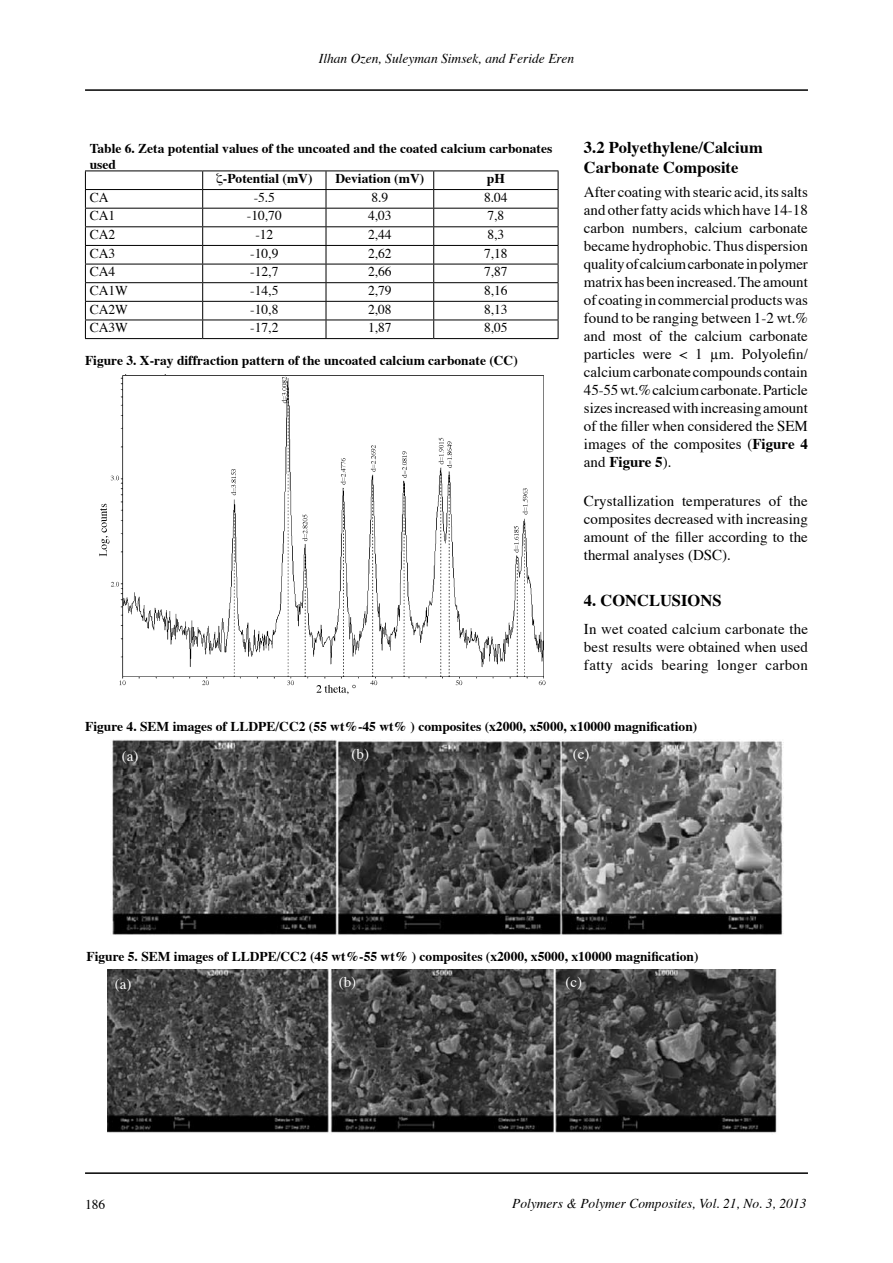
<style>
.page{position:relative;width:893px;height:1263px;background:#fff}
.page>*{position:absolute;margin:0;border:0;box-sizing:border-box;transform-origin:0 0}
.t1{font:700 16.5px/19.8px "Times";color:#000}
.t2{font:15px/18px "Times";color:#000;text-align:justify}
.t3{font:15px "Times";color:#fff}
.t4{font:700 13.5px/16.2px "Times";color:#000}
.t5{font:13.5px "Times";color:#000}
.t6{font:italic 13.5px "Times";color:#000}
.s1{font-family:"Times New Roman"}
.s2{font-weight:700}
</style>
<div class="page">
<hr style="left:85px;top:1172px;width:723px;height:2px;background:#000">
<hr style="left:85px;top:89px;width:723px;height:2px;background:#000">
<hr style="left:85px;top:171px;width:118px;height:1px;background:#000">
<hr style="left:203px;top:171px;width:123px;height:1px;background:#000">
<hr style="left:326px;top:171px;width:108px;height:1px;background:#000">
<hr style="left:434px;top:171px;width:124px;height:1px;background:#000">
<hr style="left:85px;top:189px;width:118px;height:1px;background:#000">
<hr style="left:203px;top:189px;width:123px;height:1px;background:#000">
<hr style="left:326px;top:189px;width:108px;height:1px;background:#000">
<hr style="left:434px;top:189px;width:124px;height:1px;background:#000">
<hr style="left:85px;top:208px;width:118px;height:1px;background:#000">
<hr style="left:203px;top:208px;width:123px;height:1px;background:#000">
<hr style="left:326px;top:208px;width:108px;height:1px;background:#000">
<hr style="left:434px;top:208px;width:124px;height:1px;background:#000">
<hr style="left:85px;top:226px;width:118px;height:1px;background:#000">
<hr style="left:203px;top:226px;width:123px;height:1px;background:#000">
<hr style="left:326px;top:226px;width:108px;height:1px;background:#000">
<hr style="left:434px;top:226px;width:124px;height:1px;background:#000">
<hr style="left:85px;top:245px;width:118px;height:1px;background:#000">
<hr style="left:203px;top:245px;width:123px;height:1px;background:#000">
<hr style="left:326px;top:245px;width:108px;height:1px;background:#000">
<hr style="left:434px;top:245px;width:124px;height:1px;background:#000">
<hr style="left:85px;top:264px;width:118px;height:1px;background:#000">
<hr style="left:203px;top:264px;width:123px;height:1px;background:#000">
<hr style="left:326px;top:264px;width:108px;height:1px;background:#000">
<hr style="left:434px;top:264px;width:124px;height:1px;background:#000">
<hr style="left:85px;top:282px;width:118px;height:1px;background:#000">
<hr style="left:203px;top:282px;width:123px;height:1px;background:#000">
<hr style="left:326px;top:282px;width:108px;height:1px;background:#000">
<hr style="left:434px;top:282px;width:124px;height:1px;background:#000">
<hr style="left:85px;top:301px;width:118px;height:1px;background:#000">
<hr style="left:203px;top:301px;width:123px;height:1px;background:#000">
<hr style="left:326px;top:301px;width:108px;height:1px;background:#000">
<hr style="left:434px;top:301px;width:124px;height:1px;background:#000">
<hr style="left:85px;top:320px;width:118px;height:1px;background:#000">
<svg style="left:85px;top:171px;width:1px;height:167px"></svg>
<hr style="left:203px;top:320px;width:123px;height:1px;background:#000">
<svg style="left:202px;top:171px;width:1px;height:167px"></svg>
<hr style="left:326px;top:320px;width:108px;height:1px;background:#000">
<svg style="left:326px;top:171px;width:1px;height:167px"></svg>
<hr style="left:434px;top:320px;width:124px;height:1px;background:#000">
<svg style="left:433px;top:171px;width:1px;height:167px"></svg>
<svg style="left:558px;top:171px;width:1px;height:167px"></svg>
<hr style="left:85px;top:338px;width:118px;height:1px;background:#000">
<hr style="left:203px;top:338px;width:123px;height:1px;background:#000">
<hr style="left:326px;top:338px;width:108px;height:1px;background:#000">
<hr style="left:434px;top:338px;width:124px;height:1px;background:#000">
<img style="left:112px;top:740px;width:672px;height:195px">
<img style="left:107px;top:970px;width:670px;height:163px">
<img style="left:99px;top:374px;width:447px;height:321px">
<p class="t6" style="left:319px;top:50px;width:257px">Ilhan Ozen, Suleyman Simsek, and Feride Eren</p>
<p class="t4" style="left:90px;top:140px;width:464px">Table 6. Zeta potential values of the uncoated and the coated calcium carbonates used</p>
<p class="t4" style="left:223px;top:171px;width:91px">-Potential (mV)</p>
<p class="t4" style="left:335px;top:171px;width:90px">Deviation (mV)</p>
<p class="t4" style="left:487px;top:171px;width:20px">pH</p>
<p class="t5" style="left:90px;top:189px;width:20px">CA</p>
<p class="t5" style="left:254px;top:189px;width:23px">-5.5</p>
<p class="t5" style="left:371px;top:189px;width:18px">8.9</p>
<p class="t5" style="left:484px;top:189px;width:25px">8.04</p>
<p class="t5" style="left:90px;top:207px;width:27px">CA1</p>
<p class="t5" style="left:247px;top:207px;width:36px">-10,70</p>
<p class="t5" style="left:368px;top:207px;width:25px">4,03</p>
<p class="t5" style="left:487px;top:207px;width:18px">7,8</p>
<p class="t5" style="left:90px;top:226px;width:27px">CA2</p>
<p class="t5" style="left:255px;top:226px;width:19px">-12</p>
<p class="t5" style="left:368px;top:226px;width:25px">2,44</p>
<p class="t5" style="left:487px;top:226px;width:18px">8,3</p>
<p class="t5" style="left:90px;top:245px;width:27px">CA3</p>
<p class="t5" style="left:250px;top:245px;width:30px">-10,9</p>
<p class="t5" style="left:368px;top:245px;width:25px">2,62</p>
<p class="t5" style="left:484px;top:245px;width:25px">7,18</p>
<p class="t5" style="left:90px;top:263px;width:27px">CA4</p>
<p class="t5" style="left:250px;top:263px;width:30px">-12,7</p>
<p class="t5" style="left:368px;top:263px;width:25px">2,66</p>
<p class="t5" style="left:484px;top:263px;width:25px">7,87</p>
<p class="t5" style="left:90px;top:282px;width:40px">CA1W</p>
<p class="t5" style="left:250px;top:282px;width:30px">-14,5</p>
<p class="t5" style="left:368px;top:282px;width:25px">2,79</p>
<p class="t5" style="left:484px;top:282px;width:25px">8,16</p>
<p class="t5" style="left:90px;top:300px;width:40px">CA2W</p>
<p class="t5" style="left:250px;top:300px;width:30px">-10,8</p>
<p class="t5" style="left:368px;top:300px;width:25px">2,08</p>
<p class="t5" style="left:484px;top:300px;width:25px">8,13</p>
<p class="t5" style="left:90px;top:319px;width:40px">CA3W</p>
<p class="t5" style="left:250px;top:319px;width:30px">-17,2</p>
<p class="t5" style="left:368px;top:319px;width:25px">1,87</p>
<p class="t5" style="left:484px;top:319px;width:25px">8,05</p>
<p class="t4" style="left:85px;top:353px;width:434px">Figure 3. X-ray diffraction pattern of the uncoated calcium carbonate (CC)</p>
<p class="t1" style="left:584px;top:138px;width:180px">3.2 Polyethylene/Calcium<br>Carbonate Composite</p>
<p class="t2" style="left:584px;top:184px;width:225px">After coatingwith stearic acid, itssalts and otherfatty acids which have 14-18 carbon numbers, calcium carbonate became hydrophobic. Thus dispersion qualityofcalciumcarbonateinpolymer matrixhasbeenincreased.The amount of coating in commercial products was found to be ranging between 1-2 wt.% and most of the calcium carbonate particles were &lt; 1 <span class="s1">µ</span>m. Polyolefin/ calcium carbonate compounds contain 45-55wt.%calciumcarbonate.Particle sizesincreasedwithincreasingamount of the filler when considered the SEM images of the composites (<span class="s2">Figure 4 </span>and <span class="s2">Figure 5</span>).</p>
<p class="t2" style="left:584px;top:493px;width:225px">Crystallization temperatures of the composites decreased with increasing amount of the filler according to the thermal analyses (DSC).</p>
<p class="t1" style="left:584px;top:591px;width:42px">4. Conc</p>
<p class="t1" style="left:649px;top:591px;width:23px">lusions</p>
<p class="t2" style="left:584px;top:621px;width:225px">In wet coated calcium carbonate the best results were obtained when used fatty acids bearing longer carbon</p>
<p class="t4" style="left:85px;top:718px;width:614px">Figure 4. SEM images of LLDPE/CC2 (55 wt%-45 wt% ) composites (x2000, x5000, x10000 magnification)</p>
<p class="t3" style="left:122px;top:747px;width:18px">(a)</p>
<p class="t3" style="left:352px;top:744px;width:19px">(b)</p>
<p class="t3" style="left:573px;top:744px;width:18px">(c)</p>
<p class="t4" style="left:86px;top:949px;width:614px">Figure 5. SEM images of LLDPE/CC2 (45 wt%-55 wt% ) composites (x2000, x5000, x10000 magnification)</p>
<p class="t3" style="left:115px;top:975px;width:18px">(a)</p>
<p class="t3" style="left:339px;top:973px;width:19px">(b)</p>
<p class="t3" style="left:566px;top:973px;width:18px">(c)</p>
<p class="t5" style="left:85px;top:1195px;width:22px">186</p>
<p class="t6" style="left:512px;top:1195px;width:296px">Polymers &amp; Polymer Composites, Vol. 21, No. 3, 2013</p>
</div>
